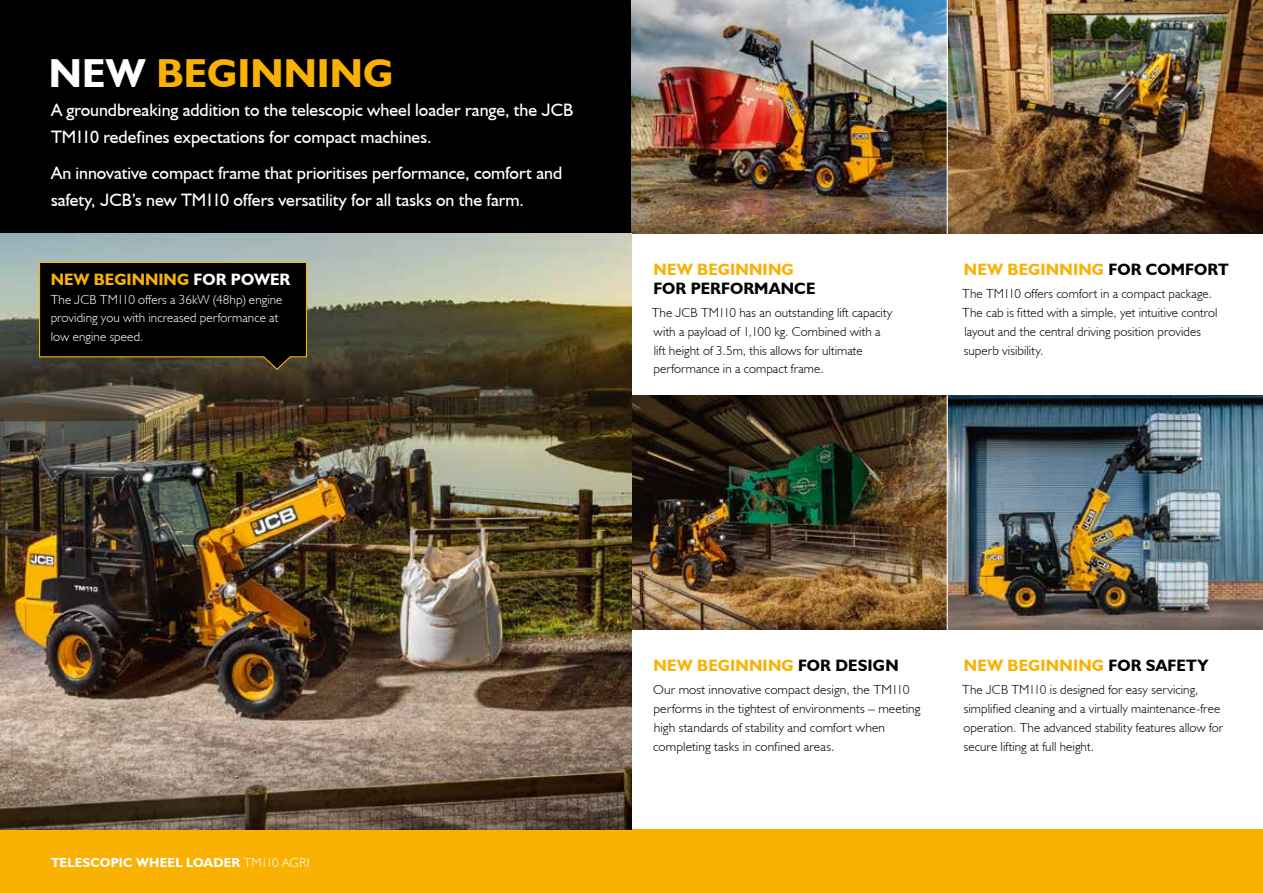
<style>
.page{position:relative;width:1263px;height:893px;background:#fff}
.page>*{position:absolute;margin:0;border:0;box-sizing:border-box;transform-origin:0 0}
.t1{font:700 40.5px "JCB Euro";color:#f9b104}
.t2{font:18px/27px "JCB Euro Roman";letter-spacing:-.005em;color:#fff}
.t3{font:700 16.5px "JCB Euro";letter-spacing:.01em;color:#f9b104}
.t4{font:700 16.5px "JCB Euro";letter-spacing:.01em;color:#000}
.t5{font:300 13.2px/18.8px "JCB Euro";letter-spacing:.01em;color:#000}
.t6{font:300 13.2px/18.8px "JCB Euro";letter-spacing:.01em;color:#fff}
.t7{font:700 13.2px "JCB Euro";letter-spacing:.02em;color:#fff}
.s1{color:#fff}
.s2{color:#000}
.s3{font-weight:300}
</style>
<div class="page">
<div style="left:0;top:0;width:631px;height:234px;background:#000"></div>
<img style="left:948px;top:0;width:315px;height:234px">
<img style="left:948px;top:395px;width:315px;height:234px">
<img style="left:631px;top:0;width:316px;height:234px">
<div style="left:0;top:829px;width:1263px;height:64px;background:#f9b104"></div>
<img style="left:631px;top:395px;width:316px;height:234px">
<img style="left:0;top:234px;width:631px;height:595px">
<svg style="left:38px;top:261px;width:270px;height:110px;background:#100e07"></svg>
<h1 class="t1" style="left:49px;top:56px;width:346px"><span class="s1">NEW</span> BEGINNING</h1>
<h2 class="t2" style="left:51px;top:98px;width:524px">A groundbreaking addition to the telescopic wheel loader range, the JCB<br>TM110 redefines expectations for compact machines.</h2>
<h2 class="t2" style="left:51px;top:160px;width:513px">An innovative compact frame that prioritises performance, comfort and safety, JCB’s new TM110 offers versatility for all tasks on the farm.</h2>
<p class="t3" style="left:51px;top:272px;width:241px">NEW BEGINNING <span class="s1">FOR POWER</span></p>
<p class="t6" style="left:51px;top:291px;width:233px">The JCB TM110 offers a 36kW (48hp) engine providing you with increased performance at low engine speed.</p>
<p class="t3" style="left:653px;top:263px;width:142px">NEW BEGINNING</p>
<p class="t4" style="left:653px;top:281px;width:163px">FOR PERFORMANCE</p>
<p class="t5" style="left:652px;top:304px;width:242px">The JCB TM110 has an outstanding lift capacity with a payload of 1,100 kg. Combined with a lift height of 3.5m, this allows for ultimate performance in a compact frame.</p>
<p class="t3" style="left:964px;top:263px;width:266px">NEW BEGINNING <span class="s2">FOR COMFORT</span></p>
<p class="t5" style="left:962px;top:285px;width:257px">The TM110 offers comfort in a compact package.<br>The cab is fitted with a simple, yet intuitive control layout and the central driving position provides superb visibility.</p>
<p class="t7" style="left:51px;top:857px;width:260px">TELESCOPIC WHEEL LOADER <span class="s3">TM110 AGRI</span></p>
<p class="t3" style="left:653px;top:659px;width:247px">NEW BEGINNING <span class="s2">FOR DESIGN</span></p>
<p class="t5" style="left:653px;top:681px;width:269px">Our most innovative compact design, the TM110 performs in the tightest of environments – meeting high standards of stability and comfort when completing tasks in confined areas.</p>
<p class="t3" style="left:964px;top:659px;width:246px">NEW BEGINNING <span class="s2">FOR SAFETY</span></p>
<p class="t5" style="left:962px;top:681px;width:262px">The JCB TM110 is designed for easy servicing, simplified cleaning and a virtually maintenance-free operation. The advanced stability features allow for secure lifting at full height.</p>
</div>
